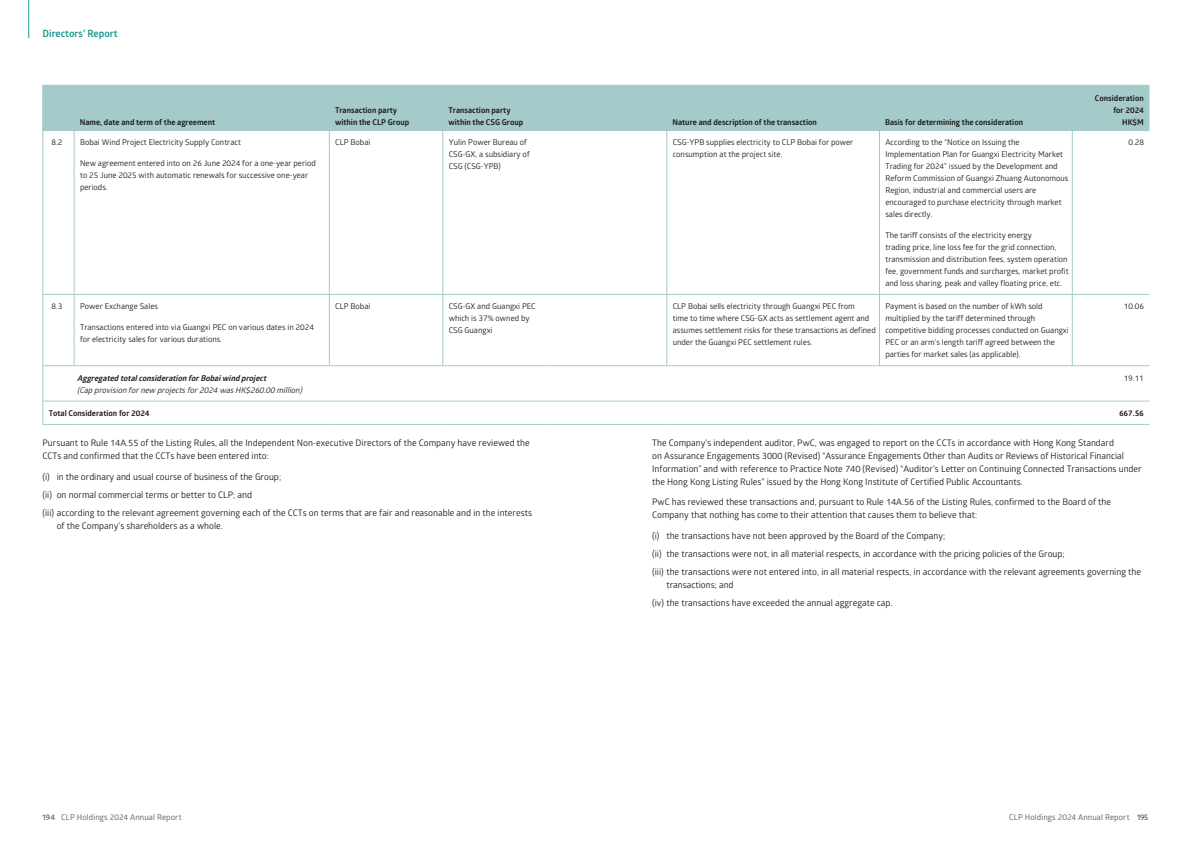
<style>
.page{position:relative;width:1191px;height:842px;background:#fff}
.page>*{position:absolute;margin:0;border:0;box-sizing:border-box;transform-origin:0 0}
.t1{font:700 10px "Glober";color:#219a96}
.t2{font:9px/13px "Glober";color:#1c1c1b}
.t3{font:8px/12px "Glober";color:#1c1c1b}
.t4{font:700 8px/12px "Glober";color:#1c1c1b}
.t5{font:8px "Glober";letter-spacing:.015em;color:#575756}
.t6{font:italic 8px "Glober";color:#1c1c1b}
.t7{font:italic 700 8px "Glober";color:#1c1c1b}
.s1{font-weight:600}
</style>
<div class="page">
<div style="left:44px;top:86px;width:1105px;height:44px;background:#a4cac9"></div>
<hr style="left:74px;top:131px;width:1px;height:163px;background:#a4cac9">
<hr style="left:329px;top:131px;width:1px;height:163px;background:#a4cac9">
<hr style="left:442px;top:131px;width:1px;height:163px;background:#a4cac9">
<hr style="left:666px;top:131px;width:1px;height:163px;background:#a4cac9">
<hr style="left:879px;top:131px;width:1px;height:163px;background:#a4cac9">
<hr style="left:1072px;top:131px;width:1px;height:163px;background:#a4cac9">
<hr style="left:43px;top:294px;width:31px;height:1px;background:#a4cac9">
<hr style="left:74px;top:294px;width:255px;height:1px;background:#a4cac9">
<hr style="left:74px;top:295px;width:1px;height:70px;background:#a4cac9">
<hr style="left:329px;top:294px;width:114px;height:1px;background:#a4cac9">
<hr style="left:329px;top:295px;width:1px;height:70px;background:#a4cac9">
<hr style="left:443px;top:294px;width:105px;height:1px;background:#a4cac9">
<hr style="left:442px;top:295px;width:1px;height:70px;background:#a4cac9">
<hr style="left:548px;top:294px;width:119px;height:1px;background:#a4cac9">
<hr style="left:667px;top:294px;width:212px;height:1px;background:#a4cac9">
<hr style="left:666px;top:295px;width:1px;height:70px;background:#a4cac9">
<hr style="left:879px;top:294px;width:193px;height:1px;background:#a4cac9">
<hr style="left:879px;top:295px;width:1px;height:70px;background:#a4cac9">
<hr style="left:1072px;top:294px;width:77px;height:1px;background:#a4cac9">
<hr style="left:1072px;top:295px;width:1px;height:70px;background:#a4cac9">
<hr style="left:43px;top:365px;width:31px;height:1px;background:#a4cac9">
<hr style="left:74px;top:365px;width:255px;height:1px;background:#a4cac9">
<hr style="left:329px;top:365px;width:114px;height:1px;background:#a4cac9">
<hr style="left:443px;top:365px;width:105px;height:1px;background:#a4cac9">
<hr style="left:548px;top:365px;width:119px;height:1px;background:#a4cac9">
<hr style="left:667px;top:365px;width:212px;height:1px;background:#a4cac9">
<hr style="left:879px;top:365px;width:193px;height:1px;background:#a4cac9">
<hr style="left:1072px;top:365px;width:77px;height:1px;background:#a4cac9">
<hr style="left:43px;top:401px;width:31px;height:1px;background:#a4cac9">
<hr style="left:74px;top:401px;width:255px;height:1px;background:#a4cac9">
<hr style="left:329px;top:401px;width:114px;height:1px;background:#a4cac9">
<hr style="left:443px;top:401px;width:105px;height:1px;background:#a4cac9">
<hr style="left:548px;top:401px;width:119px;height:1px;background:#a4cac9">
<hr style="left:667px;top:401px;width:212px;height:1px;background:#a4cac9">
<hr style="left:879px;top:401px;width:193px;height:1px;background:#a4cac9">
<hr style="left:1072px;top:401px;width:77px;height:1px;background:#a4cac9">
<hr style="left:43px;top:85px;width:31px;height:1px;background:#a4cac9">
<hr style="left:74px;top:85px;width:255px;height:1px;background:#a4cac9">
<hr style="left:329px;top:85px;width:114px;height:1px;background:#a4cac9">
<hr style="left:443px;top:85px;width:105px;height:1px;background:#a4cac9">
<hr style="left:548px;top:85px;width:119px;height:1px;background:#a4cac9">
<hr style="left:667px;top:85px;width:212px;height:1px;background:#a4cac9">
<hr style="left:879px;top:85px;width:193px;height:1px;background:#a4cac9">
<hr style="left:1072px;top:85px;width:77px;height:1px;background:#a4cac9">
<hr style="left:43px;top:88px;width:1px;height:42px;background:#a4cac9">
<hr style="left:43px;top:130px;width:31px;height:1px;background:#a4cac9">
<hr style="left:74px;top:130px;width:255px;height:1px;background:#a4cac9">
<hr style="left:329px;top:130px;width:114px;height:1px;background:#a4cac9">
<hr style="left:443px;top:130px;width:105px;height:1px;background:#a4cac9">
<hr style="left:548px;top:130px;width:119px;height:1px;background:#a4cac9">
<hr style="left:667px;top:130px;width:212px;height:1px;background:#a4cac9">
<hr style="left:879px;top:130px;width:193px;height:1px;background:#a4cac9">
<hr style="left:1072px;top:130px;width:77px;height:1px;background:#a4cac9">
<hr style="left:43px;top:131px;width:1px;height:163px;background:#a4cac9">
<hr style="left:43px;top:295px;width:1px;height:70px;background:#a4cac9">
<hr style="left:43px;top:366px;width:1px;height:35px;background:#a4cac9">
<svg style="left:43px;top:401px;width:1px;height:23px"></svg>
<hr style="left:43px;top:424px;width:31px;height:1px;background:#a4cac9">
<hr style="left:74px;top:424px;width:255px;height:1px;background:#a4cac9">
<hr style="left:329px;top:424px;width:114px;height:1px;background:#a4cac9">
<hr style="left:443px;top:424px;width:105px;height:1px;background:#a4cac9">
<hr style="left:548px;top:424px;width:119px;height:1px;background:#a4cac9">
<hr style="left:667px;top:424px;width:212px;height:1px;background:#a4cac9">
<hr style="left:879px;top:424px;width:193px;height:1px;background:#a4cac9">
<hr style="left:1072px;top:424px;width:77px;height:1px;background:#a4cac9">
<hr style="left:28px;top:0;width:1px;height:38px;background:#219a96">
<p class="t1" style="left:43px;top:27px;width:77px">Directors’ Report</p>
<p class="t4" style="left:80px;top:116px;width:137px">Name, date and term of the agreement</p>
<p class="t4" style="left:335px;top:104px;width:76px">Transaction party within the CLP Group</p>
<p class="t4" style="left:448px;top:104px;width:76px">Transaction party within the CSG Group</p>
<p class="t4" style="left:672px;top:116px;width:146px">Nature and description of the transaction</p>
<p class="t4" style="left:885px;top:116px;width:139px">Basis for determining the consideration</p>
<p class="t3" style="left:52px;top:136px;width:12px">8.2</p>
<p class="t3" style="left:80px;top:136px;width:162px">Bobai Wind Project Electricity Supply Contract</p>
<p class="t3" style="left:80px;top:157px;width:237px">New agreement entered into on 26 June 2024 for a one-year period to 25 June 2025 with automatic renewals for successive one-year periods.</p>
<p class="t3" style="left:335px;top:136px;width:37px">CLP Bobai</p>
<p class="t3" style="left:449px;top:136px;width:83px">Yulin Power Bureau of<br>CSG-GX, a subsidiary of<br>CSG (CSG-YPB)</p>
<p class="t3" style="left:672px;top:136px;width:182px">CSG-YPB supplies electricity to CLP Bobai for power consumption at the project site.</p>
<p class="t3" style="left:885px;top:136px;width:184px">According to the “Notice on Issuing the Implementation Plan for Guangxi Electricity Market Trading for 2024” issued by the Development and Reform Commission of Guangxi Zhuang Autonomous Region, industrial and commercial users are encouraged to purchase electricity through market sales directly.</p>
<p class="t3" style="left:885px;top:229px;width:185px">The tariff consists of the electricity energy<br>trading price, line loss fee for the grid connection, transmission and distribution fees, system operation fee, government funds and surcharges, market profit and loss sharing, peak and valley floating price, etc.</p>
<p class="t4" style="left:1095px;top:92px;width:50px;text-align:right">Consideration for 2024<br>HK$M</p>
<p class="t3" style="left:1128px;top:136px;width:17px">0.28</p>
<p class="t3" style="left:52px;top:300px;width:12px">8.3</p>
<p class="t3" style="left:80px;top:300px;width:79px">Power Exchange Sales</p>
<p class="t3" style="left:80px;top:321px;width:235px">Transactions entered into via Guangxi PEC on various dates in 2024 for electricity sales for various durations.</p>
<p class="t7" style="left:77px;top:372px;width:193px">AggregatedtotalconsiderationforBobaiwindproject</p>
<p class="t6" style="left:77px;top:384px;width:229px">(Capprovisionfornew projectsfor2024 wasHK$260.00 million)</p>
<p class="t3" style="left:335px;top:300px;width:37px">CLP Bobai</p>
<p class="t3" style="left:449px;top:300px;width:89px">CSG-GX and Guangxi PEC which is 37% owned by<br>CSG Guangxi</p>
<p class="t3" style="left:672px;top:300px;width:205px">CLP Bobai sells electricity through Guangxi PEC from<br>time to time where CSG-GX acts as settlement agent and assumes settlement risks for these transactions as defined under the Guangxi PEC settlement rules.</p>
<p class="t3" style="left:885px;top:300px;width:185px">Payment is based on the number of kWh sold multiplied by the tariff determined through competitive bidding processes conducted on Guangxi PEC or an arm’s length tariff agreed between the parties for market sales (as applicable).</p>
<p class="t3" style="left:1124px;top:300px;width:22px">10.06</p>
<p class="t3" style="left:1123px;top:371px;width:22px">19.11</p>
<p class="t4" style="left:49px;top:407px;width:102px">Total Consideration for 2024</p>
<p class="t4" style="left:1119px;top:407px;width:26px">667.56</p>
<p class="t2" style="left:43px;top:436px;width:489px">Pursuant to Rule 14A.55 of the Listing Rules, all the Independent Non-executive Directors of the Company have reviewed the<br>CCTs and confirmed that the CCTs have been entered into:</p>
<p class="t2" style="left:43px;top:467px;width:491px;line-height:18.1px">(i) in the ordinary and usual course of business of the Group;<br>(ii) on normal commercial terms or better to CLP; and<br>(iii) according to the relevant agreement governing each of the CCTs on terms that are fair and reasonable and in the interests</p>
<p class="t2" style="left:57px;top:519px;width:168px">of the Company’s shareholders as a whole.</p>
<p class="t2" style="left:652px;top:435px;width:491px">The Company’s independent auditor, PwC, was engaged to report on the CCTs in accordance with Hong Kong Standard<br>on Assurance Engagements 3000 (Revised) “Assurance Engagements Other than Audits or Reviews of Historical Financial Information” and with reference to Practice Note 740 (Revised) “Auditor’s Letter on Continuing Connected Transactions under the Hong Kong Listing Rules” issued by the Hong Kong Institute of Certified Public Accountants.</p>
<p class="t2" style="left:652px;top:495px;width:460px">PwC has reviewed these transactions and, pursuant to Rule 14A.56 of the Listing Rules, confirmed to the Board of the<br>Company that nothing has come to their attention that causes them to believe that:</p>
<p class="t2" style="left:652px;top:526px;width:490px;line-height:18.1px">(i) the transactions have not been approved by the Board of the Company;<br>(ii) the transactions were not, in all material respects, in accordance with the pricing policies of the Group;<br>(iii) the transactions were not entered into, in all material respects, in accordance with the relevant agreements governing the</p>
<p class="t2" style="left:652px;top:576px;width:242px;line-height:18.1px;text-indent:14px">transactions; and<br>(iv) the transactions have exceeded the annual aggregate cap.</p>
<p class="t5" style="left:43px;top:811px;width:141px"><span class="s1">194</span> CLP Holdings 2024 Annual Report</p>
<p class="t5" style="left:1009px;top:811px;width:141px">CLP Holdings 2024 Annual Report <span class="s1">195</span></p>
</div>
